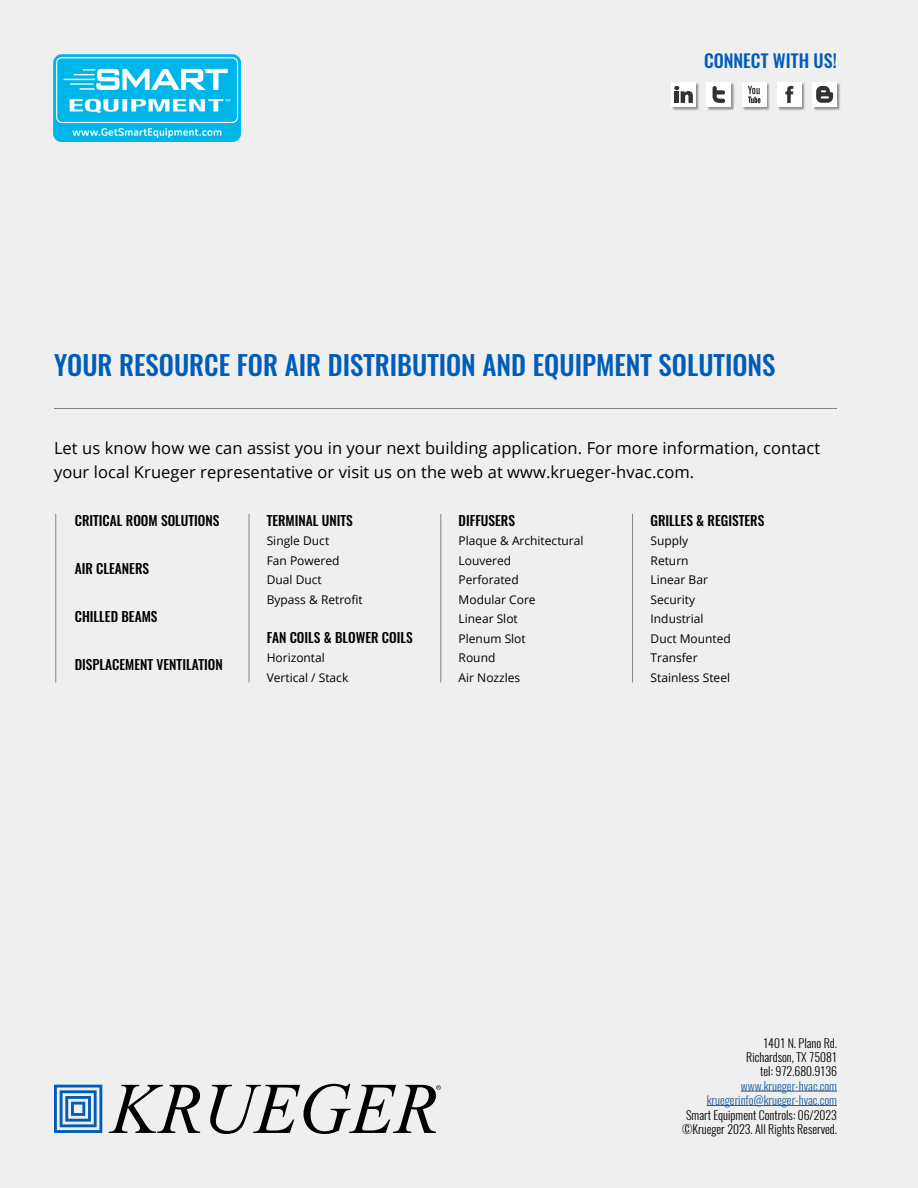
<style>
.page{position:relative;width:918px;height:1188px;background:#efeff0}
.page>*{position:absolute;margin:0;border:0;box-sizing:border-box;transform-origin:0 0}
.t1{font:500 27px "Oswald";color:#005cb9}
.t2{font:500 18px "Oswald";color:#005cb9}
.t3{font:16.5px/24px "Open Sans";letter-spacing:.005em;color:#000}
.t4{font:500 13.5px "Oswald";color:#000}
.t5{font:12px/19.5px "Open Sans";color:#000}
.t6{font:300 12px/14.4px "Oswald";color:#000;text-align:right}
.t7{font:300 12px/14.4px "Oswald";color:#215e9e;text-align:right}
</style>
<div class="page">
<svg style="left:54px;top:1085px;width:48px;height:48px"></svg>
<svg style="left:109px;top:1085px;width:91px;height:48px"></svg>
<svg style="left:210px;top:1084px;width:231px;height:50px"></svg>
<div style="left:672px;top:82px;width:169px;height:29px;background:#000;opacity:.4"></div>
<div style="left:777px;top:82px;width:25px;height:25px;background:#fff"></div>
<svg style="left:785px;top:86px;width:8px;height:17px"></svg>
<div style="left:742px;top:82px;width:24px;height:25px;background:#fff"></div>
<svg style="left:748px;top:86px;width:12px;height:17px"></svg>
<div style="left:812px;top:82px;width:25px;height:25px;background:#fff"></div>
<svg style="left:816px;top:86px;width:17px;height:17px"></svg>
<div style="left:671px;top:82px;width:25px;height:25px;background:#fff"></div>
<svg style="left:674px;top:86px;width:19px;height:17px"></svg>
<div style="left:706px;top:82px;width:25px;height:25px;background:#fff"></div>
<svg style="left:713px;top:86px;width:13px;height:17px"></svg>
<img style="left:54px;top:54px;width:187px;height:87px">
<hr style="left:54px;top:408px;width:783px;height:1px;background:#808285">
<hr style="left:55px;top:514px;width:1px;height:169px;background:#808285">
<hr style="left:249px;top:514px;width:1px;height:169px;background:#808285">
<hr style="left:440px;top:514px;width:1px;height:169px;background:#808285">
<hr style="left:632px;top:514px;width:1px;height:169px;background:#808285">
<hr style="left:741px;top:1091px;width:96px;height:1px;background:#215e9e">
<hr style="left:707px;top:1105px;width:130px;height:1px;background:#215e9e">
<h2 class="t2" style="left:704px;top:49px;width:134px">CONNECT WITH US!</h2>
<h1 class="t1" style="left:54px;top:346px;width:723px">YOUR RESOURCE FOR AIR DISTRIBUTION AND EQUIPMENT SOLUTIONS</h1>
<h3 class="t3" style="left:54px;top:435px;width:768px">Let us know how we can assist you in your next building application. For more information, contact your local Krueger representative or visit us on the web at www.krueger-hvac.com.</h3>
<p class="t4" style="left:75px;top:511px;width:146px">CRITICAL ROOM SOLUTIONS</p>
<p class="t4" style="left:75px;top:559px;width:76px">AIR CLEANERS</p>
<p class="t4" style="left:75px;top:607px;width:84px">CHILLED BEAMS</p>
<p class="t4" style="left:75px;top:655px;width:149px">DISPLACEMENT VENTILATION</p>
<p class="t4" style="left:459px;top:511px;width:58px">DIFFUSERS</p>
<p class="t5" style="left:459px;top:531px;width:126px">Plaque &amp; Architectural<br>Louvered<br>Perforated<br>Modular Core<br>Linear Slot<br>Plenum Slot<br>Round<br>Air Nozzles</p>
<p class="t4" style="left:651px;top:511px;width:115px">GRILLES &amp; REGISTERS</p>
<p class="t5" style="left:651px;top:531px;width:82px">Supply<br>Return<br>Linear Bar<br>Security<br>Industrial<br>Duct Mounted<br>Transfer<br>Stainless Steel</p>
<p class="t4" style="left:267px;top:511px;width:88px">TERMINAL UNITS</p>
<p class="t5" style="left:267px;top:531px;width:98px">Single Duct<br>Fan Powered<br>Dual Duct<br>Bypass &amp; Retrofit</p>
<p class="t4" style="left:267px;top:628px;width:148px">FAN COILS &amp; BLOWER COILS</p>
<p class="t5" style="left:267px;top:648px;width:83px">Horizontal<br>Vertical / Stack</p>
<p class="t6" style="left:746px;top:1036px;width:92px">1401 N. Plano Rd.<br>Richardson, TX 75081 tel: 972.680.9136</p>
<p class="t7" style="left:707px;top:1079px;width:132px">www.krueger-hvac.com kruegerinfo@krueger-hvac.com</p>
<p class="t6" style="left:682px;top:1108px;width:156px;text-align:center">Smart Equipment Controls: 06/2023 ©Krueger 2023. All Rights Reserved.</p>
</div>
